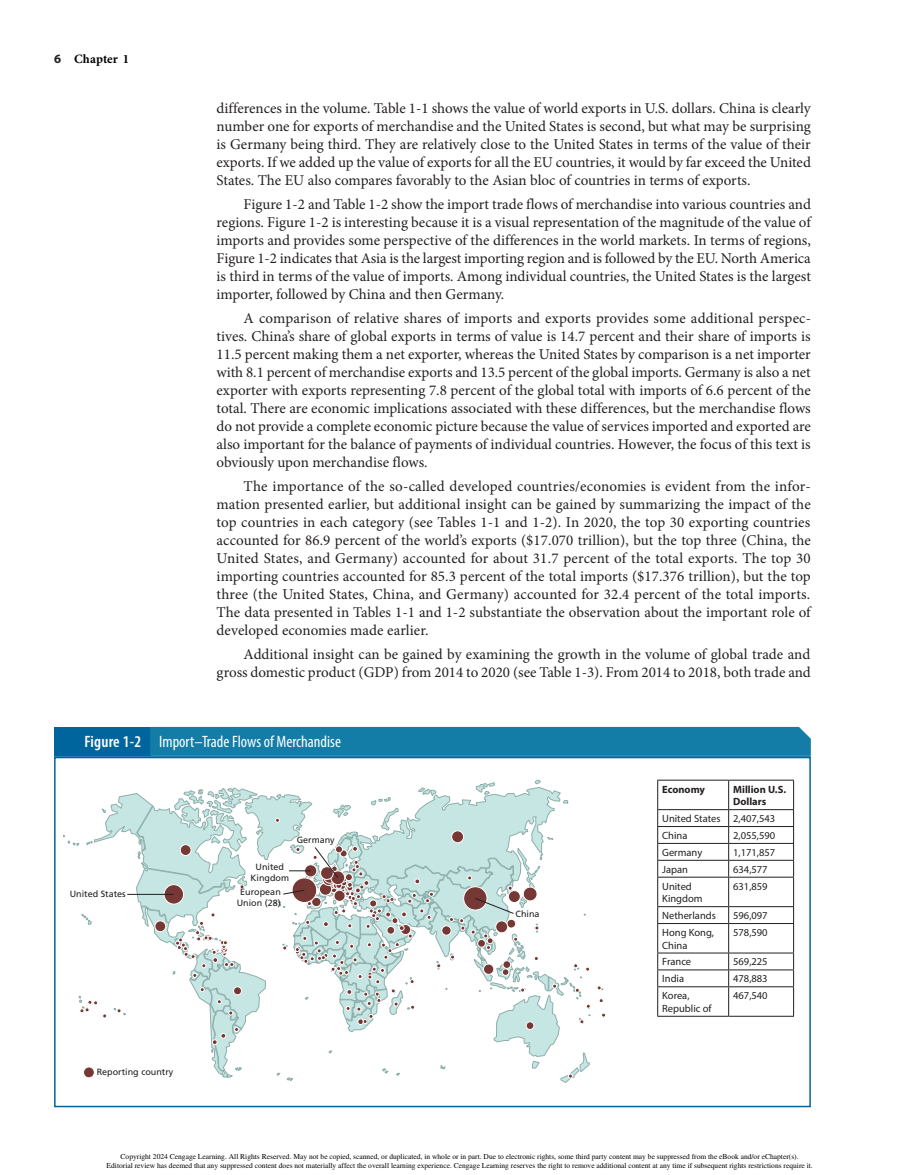
<style>
.page{position:relative;width:919px;height:1175px;background:#fff}
.page>*{position:absolute;margin:0;border:0;box-sizing:border-box;transform-origin:0 0}
.t1{font:condensed 16.5px "Myriad Pro";color:#fff}
.t2{font:15px/18px "Minion Pro";color:#231f20;text-align:justify}
.t3{font:700 12.75px "Minion Pro";letter-spacing:.005em;color:#040503}
.t4{font:10.5px/12.6px "Myriad Pro";color:#231f20}
.t5{font:700 10.5px/12.6px "Myriad Pro";color:#231f20}
.t6{font:9px/10.8px "Frutiger LT Std";color:#231f20;text-align:center}
.t7{font:7.5px/9.6px "Times";color:#000;text-align:center}
.s1{font-family:"Myriad Pro";color:#231f20}
.s2{font-weight:600}
</style>
<div class="page">
<div style="left:54px;top:727px;width:96px;height:28px;background:#00659c"></div>
<div style="left:150px;top:727px;width:660px;height:28px;background:#137da8"></div>
<hr style="left:54px;top:755px;width:756px;height:2px;background:#00659c">
<hr style="left:657px;top:780px;width:71px;height:1px;background:#231f20">
<hr style="left:728px;top:780px;width:65px;height:1px;background:#231f20">
<hr style="left:657px;top:809px;width:71px;height:1px;background:#231f20">
<hr style="left:728px;top:809px;width:65px;height:1px;background:#231f20">
<hr style="left:657px;top:826px;width:71px;height:1px;background:#231f20">
<hr style="left:728px;top:826px;width:65px;height:1px;background:#231f20">
<hr style="left:657px;top:843px;width:71px;height:1px;background:#231f20">
<hr style="left:728px;top:843px;width:65px;height:1px;background:#231f20">
<hr style="left:657px;top:860px;width:71px;height:1px;background:#231f20">
<hr style="left:728px;top:860px;width:65px;height:1px;background:#231f20">
<hr style="left:657px;top:876px;width:71px;height:1px;background:#231f20">
<hr style="left:728px;top:876px;width:65px;height:1px;background:#231f20">
<hr style="left:657px;top:906px;width:71px;height:1px;background:#231f20">
<hr style="left:728px;top:906px;width:65px;height:1px;background:#231f20">
<hr style="left:657px;top:923px;width:71px;height:1px;background:#231f20">
<hr style="left:728px;top:923px;width:65px;height:1px;background:#231f20">
<hr style="left:657px;top:952px;width:71px;height:1px;background:#231f20">
<hr style="left:728px;top:952px;width:65px;height:1px;background:#231f20">
<hr style="left:657px;top:969px;width:71px;height:1px;background:#231f20">
<hr style="left:728px;top:969px;width:65px;height:1px;background:#231f20">
<hr style="left:657px;top:986px;width:71px;height:1px;background:#231f20">
<svg style="left:657px;top:780px;width:1px;height:236px"></svg>
<hr style="left:728px;top:986px;width:65px;height:1px;background:#231f20">
<svg style="left:728px;top:780px;width:1px;height:236px"></svg>
<svg style="left:792px;top:780px;width:1px;height:236px"></svg>
<hr style="left:657px;top:1016px;width:71px;height:1px;background:#231f20">
<hr style="left:728px;top:1016px;width:65px;height:1px;background:#231f20">
<svg style="left:63px;top:780px;width:542px;height:302px"></svg>
<div style="left:54px;top:757px;width:756px;height:350px;border:2px solid #00659c"></div>
<p class="t3" style="left:54px;top:50px;width:77px"><span class="s1">6</span> Chapter 1</p>
<p class="t2" style="left:216px;top:100px;width:595px">differences in the volume. Table 1-1 shows the value of world exports in U.S. dollars. China is clearly number one for exports of merchandise and the United States is second, but what may be surprising is Germany being third. They are relatively close to the United States in terms of the value of their exports. If we added up the value of exports for all the EU countries, it would by far exceed the United States. The EU also compares favorably to the Asian bloc of countries in terms of exports.</p>
<p class="t2" style="left:216px;top:196px;width:595px;text-indent:27px">Figure 1-2 and Table 1-2 show the import trade flows of merchandise into various countries and regions. Figure 1-2 is interesting because it is a visual representation of the magnitude of the value of imports and provides some perspective of the differences in the world markets. In terms of regions, Figure 1-2 indicates that Asia is the largest importing region and is followed by the EU. North America is third in terms of the value of imports. Among individual countries, the United States is the largest importer, followed by China and then Germany.</p>
<p class="t2" style="left:216px;top:310px;width:595px;text-indent:27px">A comparison of relative shares of imports and exports provides some additional perspec&shy;tives. China’s share of global exports in terms of value is 14.7 percent and their share of imports is 11.5 percent making them a net exporter, whereas the United States by comparison is a net importer with 8.1 percent of merchandise exports and 13.5 percent of the global imports. Germany is also a net exporter with exports representing 7.8 percent of the global total with imports of 6.6 percent of the total. There are economic implications associated with these differences, but the merchandise flows do not provide a complete economic picture because the value of services imported and exported are also important for the balance of payments of individual countries. However, the focus of this text is obviously upon merchandise flows.</p>
<p class="t2" style="left:216px;top:478px;width:595px;text-indent:27px">The importance of the so-called developed countries/economies is evident from the infor&shy;mation presented earlier, but additional insight can be gained by summarizing the impact of the top countries in each category (see Tables 1-1 and 1-2). In 2020, the top 30 exporting countries accounted for 86.9 percent of the world’s exports ($17.070 trillion), but the top three (China, the United States, and Germany) accounted for about 31.7 percent of the total exports. The top 30 importing countries accounted for 85.3 percent of the total imports ($17.376 trillion), but the top three (the United States, China, and Germany) accounted for 32.4 percent of the total imports.<br>The data presented in Tables 1-1 and 1-2 substantiate the observation about the important role of developed economies made earlier.</p>
<p class="t2" style="left:216px;top:646px;width:595px;text-align:right">Additional insight can be gained by examining the growth in the volume of global trade and gross domestic product (GDP) from 2014 to 2020 (see Table 1-3). From 2014 to 2018, both trade and</p>
<p class="t1" style="left:84px;top:732px;width:258px"><span class="s2">Figure 1-2</span> Import–Trade Flows of Merchandise</p>
<p class="t6" style="left:70px;top:888px;width:58px">United States</p>
<p class="t6" style="left:250px;top:861px;width:40px">United<br>Kingdom</p>
<p class="t6" style="left:237px;top:887px;width:46px">European<br>Union (28)</p>
<p class="t6" style="left:296px;top:834px;width:40px">Germany</p>
<p class="t6" style="left:97px;top:1066px;width:78px">Reporting country</p>
<p class="t6" style="left:515px;top:909px;width:26px">China</p>
<p class="t5" style="left:662px;top:782px;width:44px">Economy</p>
<p class="t5" style="left:732px;top:782px;width:54px">Million U.S.<br>Dollars</p>
<p class="t4" style="left:662px;top:810px;width:114px;line-height:16.8px">United States 2,407,543<br>China</p>
<p class="t4" style="left:732px;top:829px;width:44px">2,055,590</p>
<p class="t4" style="left:662px;top:845px;width:42px">Germany</p>
<p class="t4" style="left:732px;top:845px;width:44px">1,171,857</p>
<p class="t4" style="left:662px;top:862px;width:27px">Japan</p>
<p class="t4" style="left:732px;top:862px;width:36px">634,577</p>
<p class="t4" style="left:662px;top:879px;width:42px">United<br>Kingdom</p>
<p class="t4" style="left:732px;top:879px;width:36px">631,859</p>
<p class="t4" style="left:662px;top:909px;width:55px">Netherlands</p>
<p class="t4" style="left:732px;top:909px;width:36px">596,097</p>
<p class="t4" style="left:662px;top:926px;width:53px">Hong Kong,<br>China</p>
<p class="t4" style="left:732px;top:926px;width:36px">578,590</p>
<p class="t4" style="left:662px;top:955px;width:31px">France</p>
<p class="t4" style="left:732px;top:955px;width:36px">569,225</p>
<p class="t4" style="left:662px;top:972px;width:23px">India</p>
<p class="t4" style="left:732px;top:972px;width:36px">478,883</p>
<p class="t4" style="left:662px;top:989px;width:51px">Korea,<br>Republic of</p>
<p class="t4" style="left:732px;top:989px;width:36px">467,540</p>
<p class="t7" style="left:107px;top:1151px;width:707px">Copyright 2024 Cengage Learning. All Rights Reserved. May not be copied, scanned, or duplicated, in whole or in part. Due to electronic rights, some third party content may be suppressed from the eBook and/or eChapter(s).<br>Editorial review has deemed that any suppressed content does not materially affect the overall learning experience. Cengage Learning reserves the right to remove additional content at any time if subsequent rights restrictions require it.</p>
</div>
